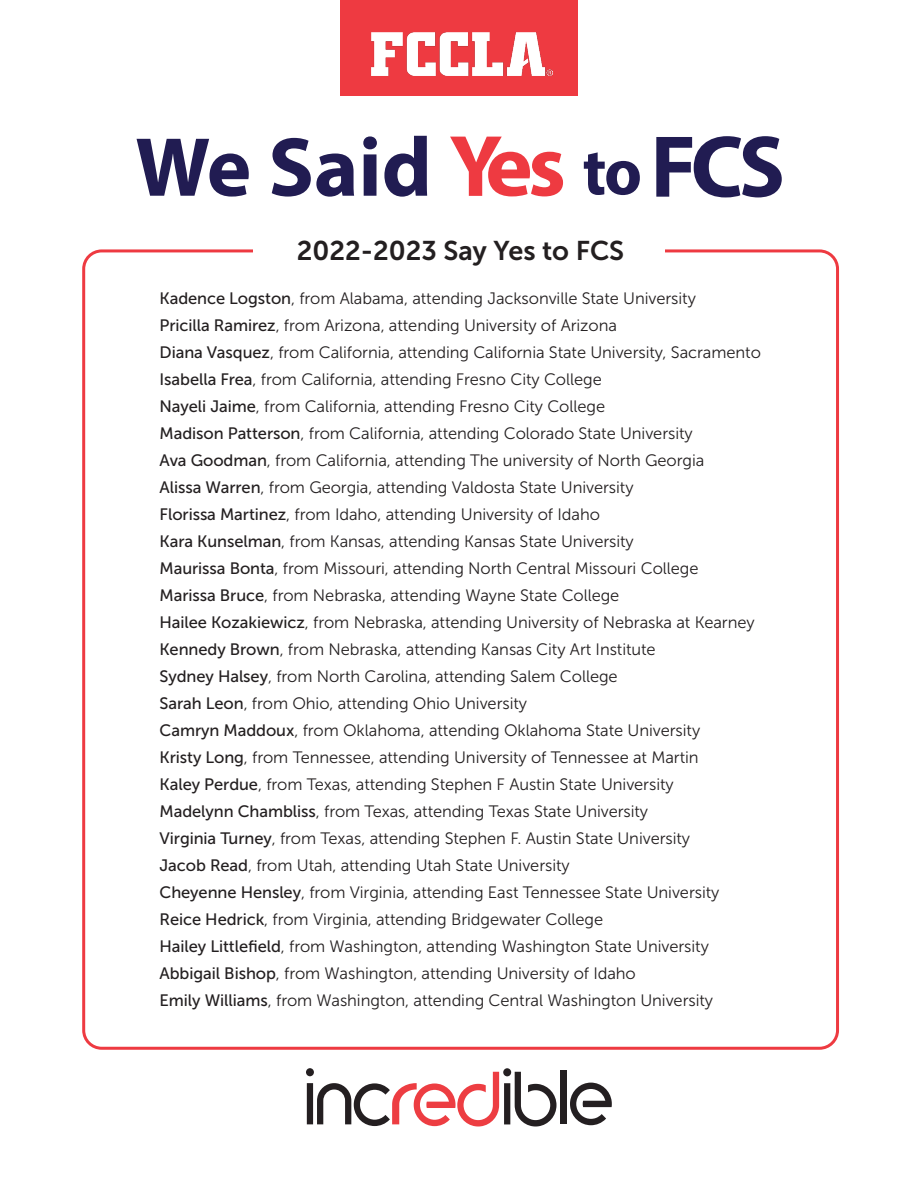
<style>
.page{position:relative;width:918px;height:1188px;background:#fff}
.page>*{position:absolute;margin:0;border:0;box-sizing:border-box;transform-origin:0 0}
.t1{font:700 84.45px "Myriad Pro";color:#211c52}
.t2{font:27px "Museo Sans 700";color:#231f20}
.t3{font:16.5px "Museo Sans 300";letter-spacing:-.005em;color:#231f20}
.s1{font-family:"Museo Sans 500"}
</style>
<div class="page">
<div style="left:340px;top:0;width:238px;height:96px;background:#ee3a41"></div>
<img style="left:372px;top:32px;width:180px;height:44px">
<svg style="left:450px;top:137px;width:113px;height:59px"></svg>
<svg style="left:584px;top:152px;width:56px;height:43px"></svg>
<svg style="left:656px;top:136px;width:126px;height:61px"></svg>
<svg style="left:306px;top:1068px;width:251px;height:59px"></svg>
<svg style="left:570px;top:1083px;width:42px;height:42px"></svg>
<div style="left:560px;top:1070px;width:6px;height:54px;background:#241f21"></div>
<h1 class="t1" style="left:135px;top:112px;width:298px">We Said</h1>
<p class="t2" style="left:297px;top:236px;width:329px">2022-2023 Say Yes to FCS</p>
<p class="t3" style="left:160px;top:289px;width:538px"><span class="s1">Kadence Logston</span>, from Alabama, attending Jacksonville State University</p>
<p class="t3" style="left:160px;top:316px;width:459px"><span class="s1">Pricilla Ramirez</span>, from Arizona, attending University of Arizona</p>
<p class="t3" style="left:160px;top:343px;width:603px"><span class="s1">Diana Vasquez</span>, from California, attending California State University, Sacramento</p>
<p class="t3" style="left:160px;top:370px;width:444px"><span class="s1">Isabella Frea</span>, from California, attending Fresno City College</p>
<p class="t3" style="left:160px;top:397px;width:447px"><span class="s1">Nayeli Jaime</span>, from California, attending Fresno City College</p>
<p class="t3" style="left:160px;top:424px;width:535px"><span class="s1">Madison Patterson</span>, from California, attending Colorado State University</p>
<p class="t3" style="left:160px;top:451px;width:546px"><span class="s1">Ava Goodman</span>, from California, attending The university of North Georgia</p>
<p class="t3" style="left:160px;top:478px;width:476px"><span class="s1">Alissa Warren</span>, from Georgia, attending Valdosta State University</p>
<p class="t3" style="left:160px;top:505px;width:442px"><span class="s1">Florissa Martinez</span>, from Idaho, attending University of Idaho</p>
<p class="t3" style="left:160px;top:532px;width:476px"><span class="s1">Kara Kunselman</span>, from Kansas, attending Kansas State University</p>
<p class="t3" style="left:160px;top:559px;width:540px"><span class="s1">Maurissa Bonta</span>, from Missouri, attending North Central Missouri College</p>
<p class="t3" style="left:160px;top:586px;width:461px"><span class="s1">Marissa Bruce</span>, from Nebraska, attending Wayne State College</p>
<p class="t3" style="left:160px;top:613px;width:597px"><span class="s1">Hailee Kozakiewicz</span>, from Nebraska, attending University of Nebraska at Kearney</p>
<p class="t3" style="left:160px;top:640px;width:498px"><span class="s1">Kennedy Brown</span>, from Nebraska, attending Kansas City Art Institute</p>
<p class="t3" style="left:160px;top:667px;width:460px"><span class="s1">Sydney Halsey</span>, from North Carolina, attending Salem College</p>
<p class="t3" style="left:160px;top:694px;width:369px"><span class="s1">Sarah Leon</span>, from Ohio, attending Ohio University</p>
<p class="t3" style="left:160px;top:721px;width:542px"><span class="s1">Camryn Maddoux</span>, from Oklahoma, attending Oklahoma State University</p>
<p class="t3" style="left:160px;top:748px;width:541px"><span class="s1">Kristy Long</span>, from Tennessee, attending University of Tennessee at Martin</p>
<p class="t3" style="left:160px;top:775px;width:516px"><span class="s1">Kaley Perdue</span>, from Texas, attending Stephen F Austin State University</p>
<p class="t3" style="left:160px;top:802px;width:490px"><span class="s1">Madelynn Chambliss</span>, from Texas, attending Texas State University</p>
<p class="t3" style="left:160px;top:829px;width:532px"><span class="s1">Virginia Turney</span>, from Texas, attending Stephen F. Austin State University</p>
<p class="t3" style="left:160px;top:856px;width:412px"><span class="s1">Jacob Read</span>, from Utah, attending Utah State University</p>
<p class="t3" style="left:160px;top:883px;width:561px"><span class="s1">Cheyenne Hensley</span>, from Virginia, attending East Tennessee State University</p>
<p class="t3" style="left:160px;top:910px;width:445px"><span class="s1">Reice Hedrick</span>, from Virginia, attending Bridgewater College</p>
<p class="t3" style="left:160px;top:937px;width:551px"><span class="s1">Hailey Littlefield</span>, from Washington, attending Washington State University</p>
<p class="t3" style="left:160px;top:964px;width:478px"><span class="s1">Abbigail Bishop</span>, from Washington, attending University of Idaho</p>
<p class="t3" style="left:160px;top:991px;width:555px"><span class="s1">Emily Williams</span>, from Washington, attending Central Washington University</p>
</div>
